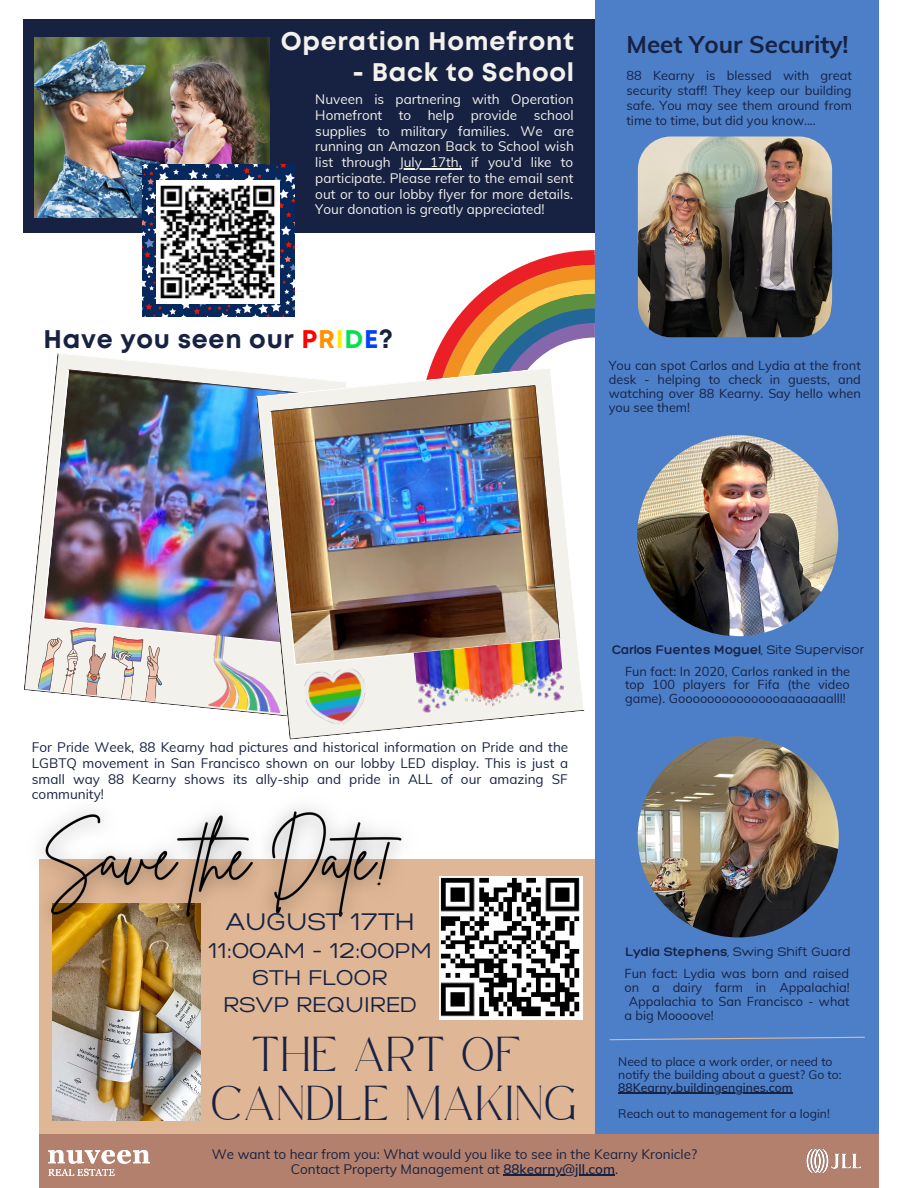
<style>
.page{position:relative;width:918px;height:1188px;background:#fff}
.page>*{position:absolute;margin:0;border:0;box-sizing:border-box;transform-origin:0 0}
.t1{font:700 25.5px "Mont";letter-spacing:.03em;color:#f2f1eb}
.t2{font:700 25.5px "Mont";letter-spacing:.03em;color:#172243}
.t3{font:700 24.15px "Muli";color:#172243}
.t4{font:23.85px "Safira March";letter-spacing:.105em;color:#172243}
.t5{font:23.85px "Gabriel Sans";color:#172243}
.t6{font:21.15px "Gabriel Sans";color:#172243}
.t7{font:13.5px/15.8px "Muli";color:#172243;text-align:justify}
.t8{font:13.5px/15.8px "Muli";color:#f2f1eb;text-align:justify}
.t9{font:300 13.5px "Hero";color:#172243}
.t10{font:300 13.5px "Hero";color:#172243}
.t11{font:12.75px/13.8px "Muli";color:#172243;text-align:justify}
.t12{font:12.15px/13.2px "Muli";color:#172243}
.t13{font:600 12.15px "Muli";color:#172243}
.s1{color:#f00}
.s2{color:#ff9100}
.s3{color:#ffed00}
.s4{color:#03e14f}
.s5{color:#0040ff}
.s6{font-style:inherit}
.s7{font-weight:600}
</style>
<div class="page">
<div style="left:39px;top:859px;width:560px;height:275px;background:#e0b796"></div>
<img style="left:52px;top:947px;width:149px;height:173px">
<svg style="left:430px;top:250px;width:165px;height:117px"></svg>
<div style="left:595px;top:0;width:284px;height:1136px;background:#4c7fc8"></div>
<div style="left:39px;top:1134px;width:840px;height:54px;background:#b3806d"></div>
<img style="left:637px;top:435px;width:201px;height:201px;border-radius:50%">
<svg style="left:609px;top:1036px;width:256px;height:5px"></svg>
<img style="left:638px;top:736px;width:201px;height:201px;border-radius:50%">
<img style="left:49px;top:1151px;width:100px;height:25px">
<hr style="left:503px;top:1175px;width:112px;height:1px;background:#172243">
<img style="left:806px;top:1148px;width:56px;height:26px">
<img style="left:440px;top:877px;width:143px;height:142px">
<svg style="left:24px;top:500px;width:19px;height:192px"></svg>
<img style="left:43px;top:353px;width:213px;height:361px">
<svg style="left:37px;top:625px;width:126px;height:77px;background:#ded4cc"></svg>
<svg style="left:256px;top:711px;width:323px;height:29px"></svg>
<img style="left:256px;top:367px;width:329px;height:344px">
<img style="left:487px;top:640px;width:78px;height:66px">
<img style="left:414px;top:646px;width:79px;height:67px">
<img style="left:303px;top:667px;width:66px;height:61px">
<img style="left:208px;top:634px;width:79px;height:79px">
<div style="left:24px;top:19px;width:571px;height:214px;background:#172243"></div>
<img style="left:34px;top:38px;width:235px;height:180px">
<img style="left:142px;top:164px;width:152px;height:152px">
<img style="left:157px;top:180px;width:123px;height:124px">
<img style="left:638px;top:136px;width:194px;height:201px;border-radius:33px">
<hr style="left:618px;top:1093px;width:175px;height:1px;background:#172243">
<img style="left:40px;top:807px;width:362px;height:140px">
<hr style="left:399px;top:168px;width:63px;height:1px;background:#f2f1eb">
<p class="t1" style="left:281px;top:32px;width:295px">Operation Homefront</p>
<p class="t1" style="left:353px;top:62px;width:223px">- Back to School</p>
<p class="t8" style="left:315px;top:91px;width:260px">Nuveen is partnering with Operation Homefront to help provide school supplies to military families. We are running an Amazon Back to School wish list through July 17th, if you'd like to participate. Please refer to the email sent out or to our lobby flyer for more details.<br>Your donation is greatly appreciated!</p>
<p class="t3" style="left:627px;top:29px;width:224px">Meet Your Security!</p>
<p class="t11" style="left:627px;top:68px;width:227px;line-height:14.9px">88 Kearny is blessed with great security staff! They keep our building safe. You may see them around from time to time, but did you know....</p>
<p class="t2" style="left:43px;top:330px;width:351px">Have you seen our <span class="s1">P</span><span class="s2">R</span><span class="s3">I</span><span class="s4">D</span><span class="s5">E</span>?</p>
<p class="t11" style="left:609px;top:359px;width:254px">You can spot Carlos and Lydia at the front desk - helping to check in guests, and watching over 88 Kearny. Say hello when you see them!</p>
<p class="t7" style="left:32px;top:739px;width:538px">For Pride Week, 88 Kearny had pictures and historical information on Pride and the LGBTQ movement in San Francisco shown on our lobby LED display. This is just a small way 88 Kearny shows its ally-ship and pride in ALL of our amazing SF community!</p>
<p class="t9" style="left:612px;top:642px;width:254px">Carlos Fuentes Moguel<span class="s6">, Site Supervisor</span></p>
<p class="t11" style="left:625px;top:664px;width:227px">Fun fact: In 2020, Carlos ranked in the top 100 players for Fifa (the video game). Gooooooooooooooaaaaaaalll!</p>
<p class="t5" style="left:225px;top:911px;width:191px">AUGUST 17TH</p>
<p class="t6" style="left:208px;top:941px;width:225px">11:00AM - 12:00PM</p>
<p class="t6" style="left:252px;top:968px;width:137px">6TH FLOOR</p>
<p class="t6" style="left:223px;top:995px;width:195px">RSVP REQUIRED</p>
<p class="t4" style="left:252px;top:1049px;width:270px">THE ART OF</p>
<p class="t4" style="left:212px;top:1098px;width:366px">CANDLE MAKING</p>
<p class="t10" style="left:626px;top:944px;width:227px"><span class="s6">Lydia Stephens</span>, Swing Shift Guard</p>
<p class="t11" style="left:624px;top:967px;width:226px">Fun fact: Lydia was born and raised</p>
<p class="t11" style="left:624px;top:980px;width:227px">on a dairy farm in Appalachia!</p>
<p class="t11" style="left:629px;top:994px;width:222px">Appalachia to San Francisco - what</p>
<p class="t11" style="left:624px;top:1008px;width:91px">a big Moooove!</p>
<p class="t12" style="left:618px;top:1054px;width:225px">Need to place a work order, or need to notify the building about a guest? Go to:</p>
<p class="t13" style="left:618px;top:1080px;width:176px">88Kearny.buildingengines.com</p>
<p class="t12" style="left:618px;top:1107px;width:213px">Reach out to management for a login!</p>
<p class="t7" style="left:212px;top:1146px;width:487px">We want to hear from you: What would you like to see in the Kearny Kronicle?</p>
<p class="t7" style="left:291px;top:1161px;width:329px">Contact Property Management at <span class="s7">88kearny@jll.com</span>.</p>
</div>
